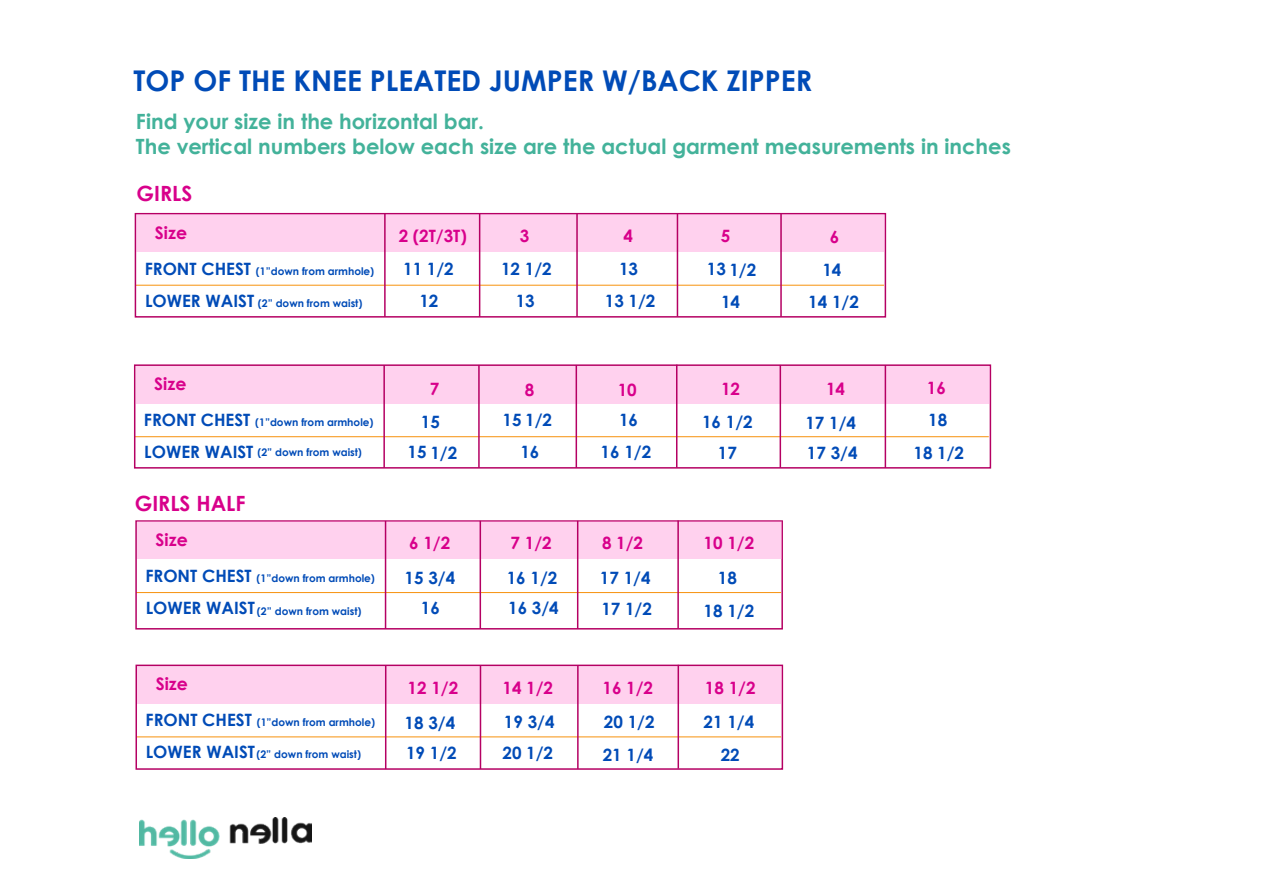
<style>
.page{position:relative;width:1263px;height:893px;background:#fff}
.page>*{position:absolute;margin:0;border:0;box-sizing:border-box;transform-origin:0 0}
.t1{font:700 28.5px "Century Gothic";color:#004bb7}
.t2{font:700 21px/25.2px "Century Gothic";color:#43b29a}
.t3{font:700 21px "Century Gothic";color:#d8008b}
.t4{font:700 17.25px "Century Gothic";color:#d8008b}
.t5{font:700 16.95px/32.4px "Century Gothic";color:#004bb7;text-align:center}
.t6{font:700 16.95px "Century Gothic";color:#d8008b}
.t7{font:700 10.5px "Century Gothic";color:#004bb7}
.s1{font-size:16.95px}
</style>
<div class="page">
<hr style="left:135px;top:285px;width:749px;height:1px;background:#f7920d">
<div style="left:135px;top:213px;width:751px;height:105px;border:2px solid #b50063"></div>
<div style="left:136px;top:214px;width:749px;height:38px;background:#ffd1ee"></div>
<hr style="left:384px;top:213px;width:2px;height:104px;background:#b50063">
<hr style="left:479px;top:213px;width:1px;height:104px;background:#b50063">
<hr style="left:677px;top:213px;width:1px;height:103px;background:#b50063">
<hr style="left:576px;top:213px;width:2px;height:104px;background:#b50063">
<hr style="left:780px;top:213px;width:2px;height:104px;background:#b50063">
<hr style="left:135px;top:436px;width:854px;height:1px;background:#f7920d">
<div style="left:134px;top:364px;width:857px;height:105px;border:2px solid #b50063"></div>
<div style="left:136px;top:366px;width:854px;height:38px;background:#ffd1ee"></div>
<hr style="left:383px;top:365px;width:2px;height:103px;background:#b50063">
<hr style="left:478px;top:365px;width:2px;height:103px;background:#b50063">
<hr style="left:676px;top:365px;width:1px;height:102px;background:#b50063">
<hr style="left:576px;top:365px;width:1px;height:103px;background:#b50063">
<hr style="left:779px;top:365px;width:2px;height:103px;background:#b50063">
<hr style="left:885px;top:365px;width:1px;height:103px;background:#b50063">
<hr style="left:136px;top:592px;width:645px;height:1px;background:#f7920d">
<div style="left:135px;top:520px;width:648px;height:110px;border:2px solid #b50063"></div>
<div style="left:137px;top:521px;width:645px;height:38px;background:#ffd1ee"></div>
<hr style="left:385px;top:521px;width:1px;height:108px;background:#b50063">
<hr style="left:480px;top:521px;width:1px;height:108px;background:#b50063">
<hr style="left:677px;top:520px;width:2px;height:108px;background:#b50063">
<hr style="left:577px;top:521px;width:1px;height:108px;background:#b50063">
<hr style="left:136px;top:737px;width:645px;height:1px;background:#f7920d">
<div style="left:135px;top:665px;width:648px;height:105px;border:2px solid #b50063"></div>
<div style="left:137px;top:666px;width:645px;height:38px;background:#ffd1ee"></div>
<hr style="left:385px;top:665px;width:1px;height:104px;background:#b50063">
<hr style="left:480px;top:665px;width:1px;height:104px;background:#b50063">
<hr style="left:677px;top:665px;width:2px;height:104px;background:#b50063">
<hr style="left:577px;top:665px;width:2px;height:104px;background:#b50063">
<img style="left:140px;top:817px;width:171px;height:41px">
<h1 class="t1" style="left:134px;top:59px;width:680px">TOP OF THE KNEE PLEATED JUMPER W/BACK ZIPPER</h1>
<p class="t2" style="left:136px;top:107px;width:876px">Find your size in the horizontal bar.<br>The vertical numbers below each size are the actual garment measurements in inches</p>
<p class="t3" style="left:137px;top:177px;width:57px">GIRLS</p>
<p class="t4" style="left:155px;top:219px;width:34px">Size</p>
<p class="t6" style="left:399px;top:223px;width:70px">2 (2T/3T)</p>
<p class="t6" style="left:520px;top:223px;width:11px">3</p>
<p class="t6" style="left:623px;top:223px;width:11px">4</p>
<p class="t6" style="left:721px;top:223px;width:11px">5</p>
<p class="t6" style="left:830px;top:224px;width:11px">6</p>
<p class="t7" style="left:145px;top:263px;width:231px"><span class="s1">FRONT CHEST</span> (1”down from armhole)</p>
<p class="t5" style="left:145px;top:283px;width:111px">LOWER WAIST</p>
<p class="t5" style="left:403px;top:251px;width:52px">11 1/2<br>12</p>
<p class="t5" style="left:501px;top:251px;width:52px">12 1/2<br>13</p>
<p class="t5" style="left:605px;top:251px;width:52px">13<br>13 1/2</p>
<p class="t5" style="left:707px;top:252px;width:51px">13 1/2<br>14</p>
<p class="t5" style="left:808px;top:253px;width:52px;line-height:32px">14<br>14 1/2</p>
<p class="t7" style="left:258px;top:295px;width:106px">(2” down from waist)</p>
<p class="t4" style="left:154px;top:371px;width:34px">Size</p>
<p class="t7" style="left:144px;top:414px;width:231px"><span class="s1">FRONT CHEST</span> (1”down from armhole)</p>
<p class="t5" style="left:144px;top:435px;width:111px">LOWER WAIST</p>
<p class="t7" style="left:257px;top:444px;width:106px">(2” down from waist)</p>
<p class="t6" style="left:430px;top:376px;width:11px">7</p>
<p class="t6" style="left:525px;top:377px;width:11px">8</p>
<p class="t6" style="left:618px;top:377px;width:21px">10</p>
<p class="t6" style="left:721px;top:376px;width:21px">12</p>
<p class="t6" style="left:826px;top:376px;width:21px">14</p>
<p class="t5" style="left:408px;top:406px;width:51px;line-height:30.5px">15<br>15 1/2</p>
<p class="t5" style="left:502px;top:403px;width:51px;line-height:32px">15 1/2<br>16</p>
<p class="t5" style="left:600px;top:403px;width:52px">16<br>16 1/2</p>
<p class="t5" style="left:702px;top:406px;width:52px;line-height:30.5px">16 1/2<br>17</p>
<p class="t5" style="left:805px;top:407px;width:54px;line-height:30.2px;text-align:left">17 1/4<br>17 3/4</p>
<p class="t3" style="left:135px;top:488px;width:112px">GIRLS HALF</p>
<p class="t4" style="left:156px;top:527px;width:34px">Size</p>
<p class="t7" style="left:145px;top:570px;width:231px"><span class="s1">FRONT CHEST</span> (1”down from armhole)</p>
<p class="t5" style="left:146px;top:591px;width:111px">LOWER WAIST</p>
<p class="t7" style="left:257px;top:603px;width:106px">(2” down from waist)</p>
<p class="t6" style="left:409px;top:530px;width:43px">6 1/2</p>
<p class="t6" style="left:511px;top:530px;width:43px">7 1/2</p>
<p class="t6" style="left:602px;top:530px;width:43px">8 1/2</p>
<p class="t6" style="left:703px;top:530px;width:52px">10 1/2</p>
<p class="t5" style="left:405px;top:562px;width:52px;line-height:30.2px">15 3/4<br>16</p>
<p class="t5" style="left:507px;top:562px;width:54px;line-height:30.2px;text-align:left">16 1/2<br>16 3/4</p>
<p class="t5" style="left:600px;top:561px;width:52px">17 1/4</p>
<p class="t5" style="left:718px;top:561px;width:21px">18</p>
<p class="t5" style="left:601px;top:591px;width:52px">17 1/2</p>
<p class="t5" style="left:703px;top:594px;width:52px">18 1/2</p>
<p class="t4" style="left:156px;top:671px;width:34px">Size</p>
<p class="t7" style="left:145px;top:714px;width:231px"><span class="s1">FRONT CHEST</span> (1”down from armhole)</p>
<p class="t5" style="left:146px;top:735px;width:111px">LOWER WAIST</p>
<p class="t7" style="left:256px;top:746px;width:106px">(2” down from waist)</p>
<p class="t6" style="left:408px;top:675px;width:52px">12 1/2</p>
<p class="t6" style="left:502px;top:675px;width:52px">14 1/2</p>
<p class="t6" style="left:602px;top:675px;width:52px">16 1/2</p>
<p class="t6" style="left:705px;top:675px;width:52px">18 1/2</p>
<p class="t5" style="left:405px;top:706px;width:52px">18 3/4</p>
<p class="t5" style="left:504px;top:705px;width:52px">19 3/4</p>
<p class="t5" style="left:604px;top:705px;width:52px">20 1/2</p>
<p class="t5" style="left:703px;top:705px;width:52px">21 1/4</p>
<p class="t5" style="left:406px;top:736px;width:52px">19 1/2</p>
<p class="t5" style="left:502px;top:736px;width:52px">20 1/2</p>
<p class="t5" style="left:603px;top:738px;width:52px">21 1/4</p>
<p class="t5" style="left:721px;top:738px;width:21px">22</p>
<p class="t6" style="left:927px;top:374px;width:21px">16</p>
<p class="t5" style="left:913px;top:403px;width:52px;line-height:32.8px">18<br>18 1/2</p>
</div>
